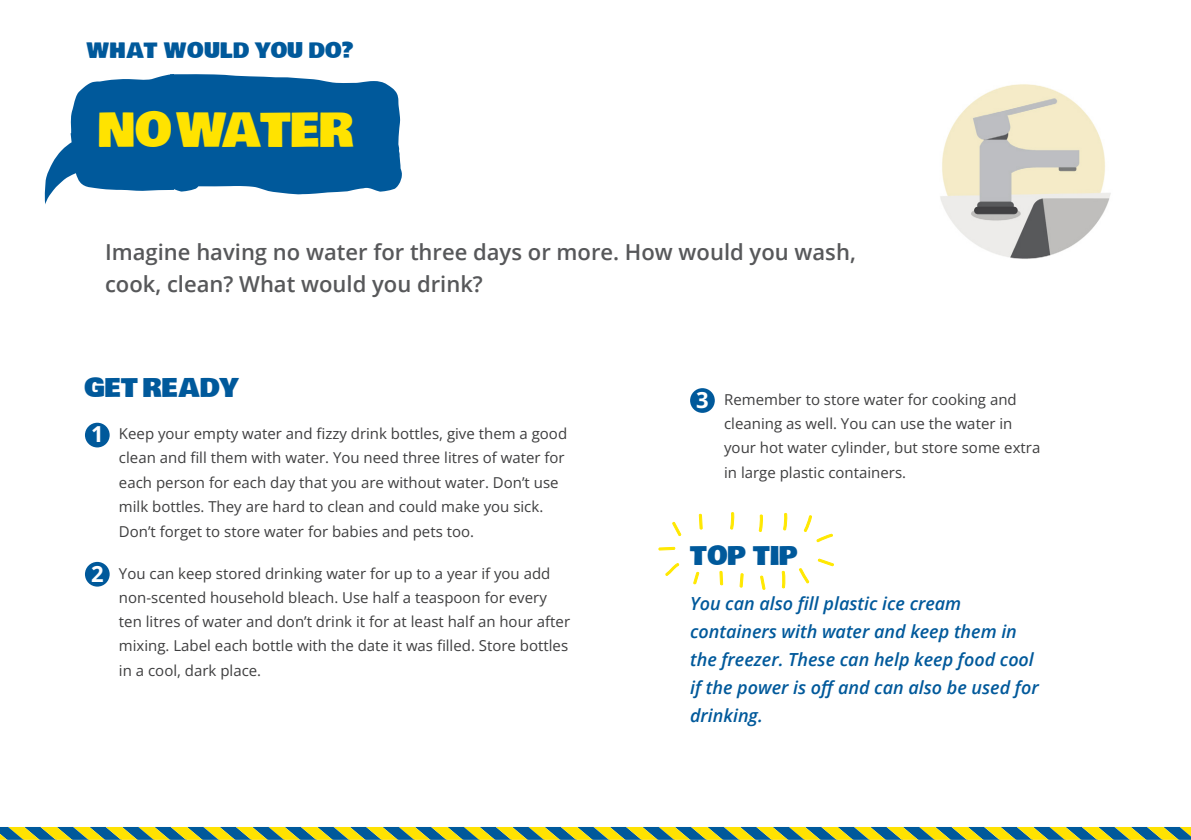
<style>
.page{position:relative;width:1191px;height:840px;background:#fff}
.page>*{position:absolute;margin:0;border:0;box-sizing:border-box;transform-origin:0 0}
.t1{font:40px "Bowlby One NZ Regular";letter-spacing:-.02em;color:#ffe300}
.Intro{font:600 22px/32px "Open Sans";color:#57585a}
.t2{font:22px "Bowlby One NZ Regular";color:#00599b}
.Paragraph_Style_2{font:700 22px "Open Sans";color:#fff}
.Top_tip{font:italic 600 18px/28px "Open Sans";color:#00599b}
.t3{font:18px "Bowlby One NZ Regular";letter-spacing:.02em;color:#00599b}
.Number_bullets{font:15px/24.2px "Open Sans";color:#3e3e3f}
</style>
<div class="page">
<div style="left:85px;top:422px;width:25px;height:25px;background:#00599b;border-radius:50%"></div>
<div style="left:85px;top:561px;width:25px;height:25px;background:#00599b;border-radius:50%"></div>
<div style="left:690px;top:388px;width:25px;height:24px;background:#00599b;border-radius:50%"></div>
<svg style="left:672px;top:521px;width:9px;height:16px"></svg>
<svg style="left:658px;top:546px;width:18px;height:4px"></svg>
<svg style="left:665px;top:563px;width:15px;height:12px"></svg>
<svg style="left:693px;top:571px;width:7px;height:13px"></svg>
<svg style="left:719px;top:570px;width:4px;height:16px"></svg>
<svg style="left:739px;top:573px;width:5px;height:15px"></svg>
<svg style="left:760px;top:575px;width:5px;height:15px"></svg>
<svg style="left:799px;top:568px;width:10px;height:16px"></svg>
<svg style="left:817px;top:558px;width:17px;height:9px"></svg>
<svg style="left:698px;top:513px;width:5px;height:16px"></svg>
<svg style="left:730px;top:512px;width:4px;height:18px"></svg>
<svg style="left:803px;top:515px;width:30px;height:27px"></svg>
<svg style="left:758px;top:514px;width:4px;height:18px"></svg>
<svg style="left:783px;top:512px;width:4px;height:18px"></svg>
<svg style="left:781px;top:570px;width:4px;height:18px"></svg>
<svg style="left:45px;top:74px;width:357px;height:130px"></svg>
<svg style="left:0;top:827px;width:1191px;height:13px;background:#829f52"></svg>
<img style="left:940px;top:84px;width:171px;height:175px">
<p class="t3" style="left:87px;top:35px;width:269px">WHAT WOULD YOU DO?</p>
<p class="t1" style="left:99px;top:96px;width:258px">NO WATER</p>
<p class="Intro" style="left:105px;top:236px;width:752px">Imagine having no water for three days or more. How would you wash, cook, clean? What would you drink?</p>
<p class="t2" style="left:85px;top:369px;width:156px">GET READY</p>
<p class="Paragraph_Style_2" style="left:91px;top:419px;width:14px">1</p>
<p class="Number_bullets" style="left:119px;top:421px;width:450px">Keep your empty water and fizzy drink bottles, give them a good clean and fill them with water. You need three litres of water for each person for each day that you are without water. Don’t use milk bottles. They are hard to clean and could make you sick.<br>Don’t forget to store water for babies and pets too.</p>
<p class="Paragraph_Style_2" style="left:91px;top:558px;width:14px">2</p>
<p class="Number_bullets" style="left:119px;top:560px;width:453px">You can keep stored drinking water for up to a year if you add non-scented household bleach. Use half a teaspoon for every ten litres of water and don’t drink it for at least half an hour after mixing. Label each bottle with the date it was filled. Store bottles in a cool, dark place.</p>
<p class="Paragraph_Style_2" style="left:696px;top:384px;width:14px">3</p>
<p class="Number_bullets" style="left:724px;top:386px;width:318px">Remember to store water for cooking and cleaning as well. You can use the water in your hot water cylinder, but store some extra in large plastic containers.</p>
<p class="t2" style="left:690px;top:537px;width:110px">TOP TIP</p>
<p class="Top_tip" style="left:690px;top:589px;width:350px">You can also fill plastic ice cream containers with water and keep them in the freezer. These can help keep food cool if the power is off and can also be used for drinking.</p>
</div>
